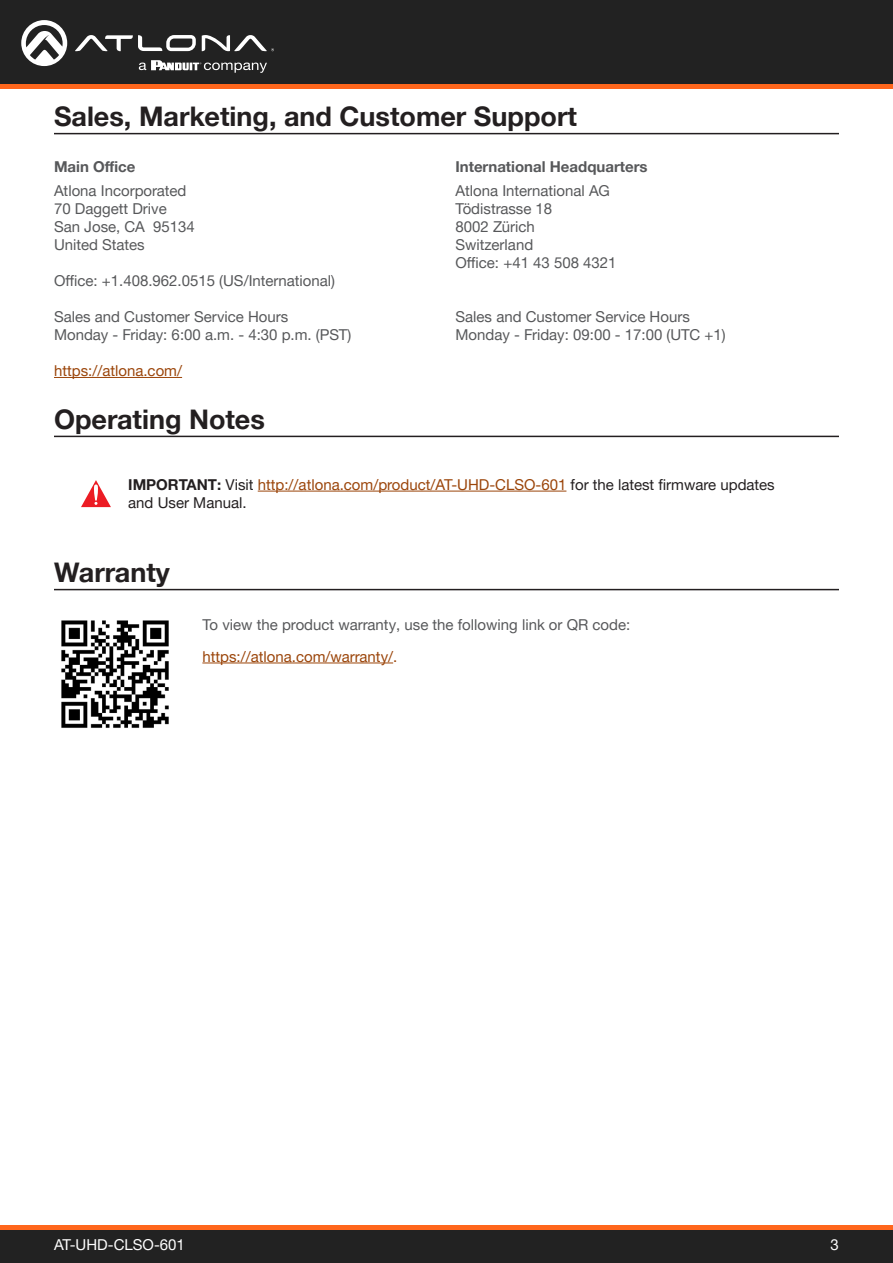
<style>
.page{position:relative;width:893px;height:1263px;background:#fff}
.page>*{position:absolute;margin:0;border:0;box-sizing:border-box;transform-origin:0 0}
.Non_TOC_Section_Head{font:700 27px "Helvetica Neue LTW1 G";color:#231f20}
.General_Text{font:15px "Helvetica Neue LTW1 G";color:#57585a}
.General_Text-2{font:15px/18px "Helvetica Neue LTW1 G";color:#231f20}
.Numbered_Steps{font:15px "Helvetica Neue LTW1 G";color:#57585a}
.General_Text_Bold_Wa{font:700 15px "Helvetica Neue LTW1 G";color:#57585a}
.Numbered_Steps-2{font:15px "Helvetica Neue LTW1 G";color:#9b450a}
.General_Text-3{font:15px "Helvetica Neue LTW1 G";color:#9b450a}
.t1{font:15px "Helvetica Neue LTW1 G";color:#fff}
.s1{font-weight:700}
.s2{color:#9b450a}
</style>
<div class="page">
<div style="left:0;top:1227px;width:893px;height:36px;background:#222"></div>
<hr style="left:0;top:1225px;width:893px;height:4px;background:#ff661c">
<div style="left:0;top:0;width:893px;height:84px;background:#222"></div>
<hr style="left:0;top:84px;width:893px;height:4px;background:#ff661c">
<svg style="left:75px;top:35px;width:121px;height:16px"></svg>
<svg style="left:202px;top:35px;width:72px;height:16px"></svg>
<svg style="left:21px;top:20px;width:46px;height:46px"></svg>
<svg style="left:139px;top:60px;width:128px;height:13px"></svg>
<hr style="left:54px;top:436px;width:785px;height:1px;background:#231f20">
<hr style="left:258px;top:491px;width:308px;height:1px;background:#9b450a">
<svg style="left:81px;top:480px;width:30px;height:27px"></svg>
<hr style="left:54px;top:133px;width:785px;height:1px;background:#231f20">
<hr style="left:54px;top:377px;width:128px;height:1px;background:#9b450a">
<hr style="left:54px;top:589px;width:785px;height:1px;background:#231f20">
<hr style="left:202px;top:663px;width:191px;height:1px;background:#9b450a">
<img style="left:61px;top:620px;width:108px;height:108px">
<p class="Non_TOC_Section_Head" style="left:54px;top:100px;width:525px">Sales, Marketing, and Customer Support</p>
<p class="General_Text_Bold_Wa" style="left:54px;top:157px;width:83px">Main Office</p>
<p class="General_Text" style="left:54px;top:182px;width:134px">Atlona Incorporated</p>
<p class="General_Text" style="left:54px;top:200px;width:114px">70 Daggett Drive</p>
<p class="General_Text" style="left:54px;top:218px;width:142px">San Jose, CA 95134</p>
<p class="General_Text" style="left:54px;top:236px;width:92px">United States</p>
<p class="General_Text" style="left:54px;top:272px;width:283px">Office: +1.408.962.0515 (US/International)</p>
<p class="General_Text" style="left:54px;top:308px;width:236px">Sales and Customer Service Hours</p>
<p class="General_Text" style="left:54px;top:326px;width:299px">Monday - Friday: 6:00 a.m. - 4:30 p.m. (PST)</p>
<p class="General_Text-3" style="left:54px;top:362px;width:130px">https://atlona.com/</p>
<p class="General_Text_Bold_Wa" style="left:455px;top:157px;width:194px">International Headquarters</p>
<p class="General_Text" style="left:455px;top:182px;width:156px">Atlona International AG</p>
<p class="General_Text" style="left:455px;top:200px;width:98px">Tödistrasse 18</p>
<p class="General_Text" style="left:455px;top:218px;width:81px">8002 Zürich</p>
<p class="General_Text" style="left:455px;top:236px;width:79px">Switzerland</p>
<p class="General_Text" style="left:455px;top:254px;width:163px">Office: +41 43 508 4321</p>
<p class="General_Text" style="left:455px;top:308px;width:236px">Sales and Customer Service Hours</p>
<p class="General_Text" style="left:455px;top:326px;width:272px">Monday - Friday: 09:00 - 17:00 (UTC +1)</p>
<p class="Non_TOC_Section_Head" style="left:54px;top:403px;width:212px">Operating Notes</p>
<p class="General_Text-2" style="left:128px;top:475px;width:648px"><span class="s1">IMPORTANT:</span> Visit <span class="s2">http://atlona.com/product/AT-UHD-CLSO-601</span> for the latest firmware updates and User Manual.</p>
<p class="Non_TOC_Section_Head" style="left:54px;top:556px;width:117px">Warranty</p>
<p class="Numbered_Steps" style="left:202px;top:616px;width:429px">To view the product warranty, use the following link or QR code:</p>
<p class="Numbered_Steps-2" style="left:202px;top:647px;width:196px">https://atlona.com/warranty/.</p>
<p class="t1" style="left:54px;top:1235px;width:132px">AT-UHD-CLSO-601</p>
<p class="t1" style="left:831px;top:1235px;width:10px">3</p>
</div>
